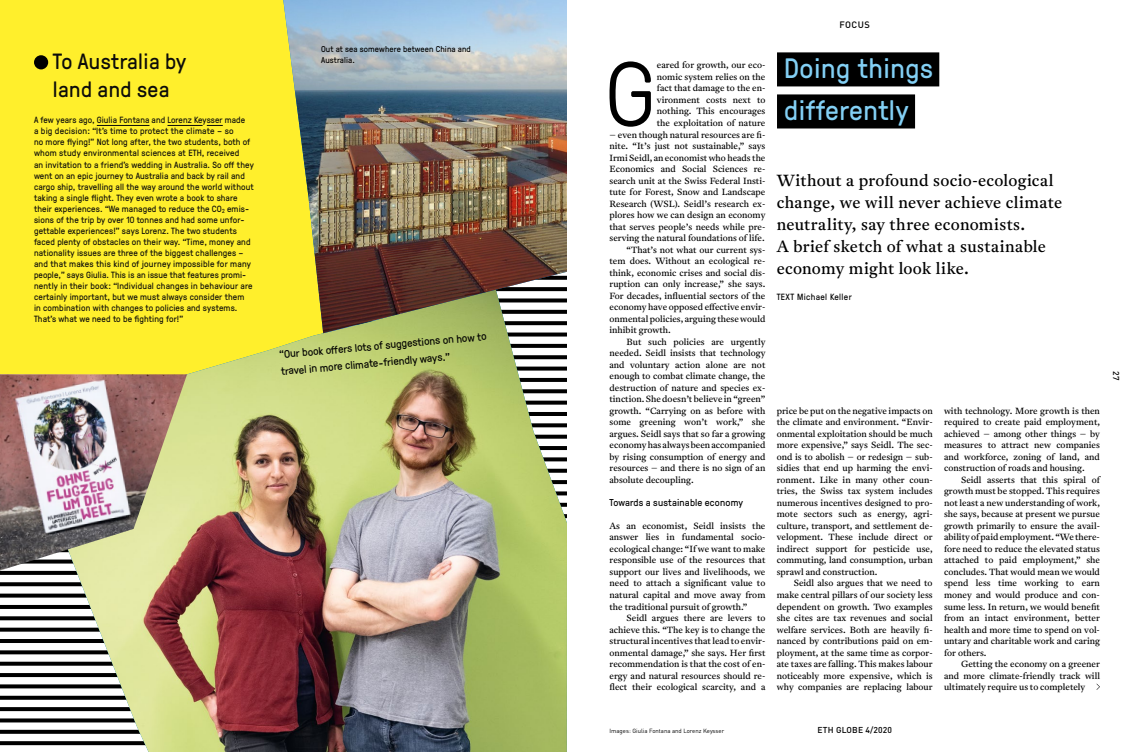
<style>
.page{position:relative;width:1134px;height:752px;background:#fff}
.page>*{position:absolute;margin:0;border:0;box-sizing:border-box;transform-origin:0 0}
.t1{font:300 91px "GT Pressura";color:#000}
.t2{font:28px/42px "GT Pressura";letter-spacing:.02em;color:#83d0f5}
.t3{font:22px/28px "GT Pressura";letter-spacing:.02em;color:#0c0c0a}
.t4{font:16px/22px "Antwerp";letter-spacing:.015em;color:#000}
.t5{font:11px/17px "GT Pressura";color:#000}
.t6{font:10px "GT Pressura";letter-spacing:.02em;color:#000}
.t7{font:500 9.2px "DIN Pro";letter-spacing:.045em;color:#000}
.t8{font:9px/11px "GT Pressura";letter-spacing:.015em;color:#0c0c0a}
.t9{font:9px "GT Pressura";letter-spacing:.04em;color:#000}
.t10{font:8.9px/11.5px "Antwerp";color:#000;text-align:justify}
.t11{font:8.5px/11.5px "GT Pressura";letter-spacing:.015em;color:#000}
.t12{font:500 8.5px "DIN Pro";letter-spacing:.02em;color:#000}
.t13{font:6px "DIN Pro";color:#000}
.s1{color:#000}
</style>
<div class="page">
<svg style="left:0;top:741px;width:64px;height:3px"></svg>
<svg style="left:0;top:729px;width:64px;height:4px"></svg>
<svg style="left:0;top:718px;width:64px;height:4px"></svg>
<svg style="left:0;top:707px;width:64px;height:3px"></svg>
<svg style="left:0;top:695px;width:64px;height:4px"></svg>
<svg style="left:0;top:684px;width:64px;height:4px"></svg>
<svg style="left:0;top:673px;width:64px;height:3px"></svg>
<svg style="left:0;top:661px;width:64px;height:4px"></svg>
<svg style="left:0;top:650px;width:64px;height:4px"></svg>
<svg style="left:0;top:639px;width:64px;height:3px"></svg>
<svg style="left:0;top:627px;width:64px;height:4px"></svg>
<svg style="left:0;top:616px;width:64px;height:4px"></svg>
<svg style="left:0;top:604px;width:64px;height:4px"></svg>
<svg style="left:0;top:593px;width:64px;height:4px"></svg>
<svg style="left:0;top:582px;width:64px;height:4px"></svg>
<svg style="left:0;top:570px;width:64px;height:4px"></svg>
<div style="left:0;top:0;width:283px;height:374px;background:#ffef2c"></div>
<img style="left:64px;top:288px;width:503px;height:463px">
<img style="left:283px;top:0;width:284px;height:333px">
<img style="left:0;top:374px;width:187px;height:196px">
<hr style="left:97px;top:125px;width:52px;height:1px;background:#0c0c0a">
<hr style="left:167px;top:125px;width:36px;height:1px;background:#0c0c0a">
<svg style="left:207px;top:125px;width:16px;height:1px"></svg>
<div style="left:34px;top:55px;width:14px;height:14px;background:#000;border-radius:50%"></div>
<div style="left:777px;top:52px;width:162px;height:34px;background:#000"></div>
<div style="left:777px;top:94px;width:138px;height:34px;background:#000"></div>
<h3 class="t3" style="left:53px;top:46px;width:135px">To Australia by land and sea</h3>
<p class="t8" style="left:34px;top:114px;width:221px">A few years ago, Giulia Fontana and Lorenz Keysser made<br>a big decision: “It’s time to protect the climate – so<br>no more flying!” Not long after, the two students, both of whom study environmental sciences at ETH, received<br>an invitation to a friend’s wedding in Australia. So off they went on an epic journey to Australia and back by rail and cargo ship, travelling all the way around the world without taking a single flight. They even wrote a book to share their experiences. “We managed to reduce the CO<sub>2</sub> emis&shy;sions of the trip by over 10 tonnes and had some unfor&shy;gettable experiences!” says Lorenz. The two students faced plenty of obstacles on their way. “Time, money and nationality issues are three of the biggest challenges – and that makes this kind of journey impossible for many people,” says Giulia. This is an issue that features promi&shy;nently in their book: “Individual changes in behaviour are certainly important, but we must always consider them<br>in combination with changes to policies and systems.<br>That’s what we need to be fighting for!”</p>
<p class="t11" style="left:321px;top:43px;width:151px">Out at sea somewhere between China and<br>Australia.</p>
<p class="t5" style="left:279px;top:345px;width:209px;rotate:-5deg">“Our book off ers lots of suggestions on how to travel in more climate-friendly ways.”</p>
<p class="t7" style="left:839px;top:18px;width:32px">FOCUS</p>
<h1 class="t1" style="left:605px;top:29px;width:51px">G</h1>
<p class="t10" style="left:657px;top:60px;width:110px">eared for growth, our eco&shy;nomic system relies on the fact that damage to the en&shy;vironment costs next to nothing. This encourages the exploitation of nature</p>
<p class="t10" style="left:609px;top:129px;width:157px">– even though natural resources are fi-</p>
<p class="t10" style="left:609px;top:140px;width:157px">nite. “It’s just not sustainable,” says</p>
<p class="t10" style="left:609px;top:152px;width:157px">Irmi Seidl, an economist who heads the</p>
<p class="t10" style="left:609px;top:163px;width:157px">Economics and Social Sciences re-</p>
<p class="t10" style="left:609px;top:175px;width:157px">search unit at the Swiss Federal Insti-</p>
<p class="t10" style="left:609px;top:186px;width:157px">tute for Forest, Snow and Landscape</p>
<p class="t10" style="left:609px;top:198px;width:157px">Research (WSL). Seidl’s research ex-</p>
<p class="t10" style="left:609px;top:209px;width:157px">plores how we can design an economy</p>
<p class="t10" style="left:609px;top:221px;width:157px">that serves people’s needs while pre-</p>
<p class="t10" style="left:609px;top:232px;width:157px">serving the natural foundations of life.</p>
<p class="t10" style="left:626px;top:244px;width:140px">“That’s not what our current sys-</p>
<p class="t10" style="left:609px;top:255px;width:157px">tem does. Without an ecological re-</p>
<p class="t10" style="left:609px;top:267px;width:157px">think, economic crises and social dis-</p>
<p class="t10" style="left:609px;top:278px;width:157px">ruption can only increase,” she says.</p>
<p class="t10" style="left:609px;top:290px;width:157px">For decades, influential sectors of the</p>
<p class="t10" style="left:609px;top:301px;width:156px">economy have opposed effective envir-</p>
<p class="t10" style="left:609px;top:313px;width:157px">onmental policies, arguing these would</p>
<p class="t10" style="left:609px;top:324px;width:63px">inhibit growth.</p>
<p class="t10" style="left:626px;top:336px;width:140px">But such policies are urgently</p>
<p class="t10" style="left:609px;top:347px;width:157px">needed. Seidl insists that technology</p>
<p class="t10" style="left:609px;top:359px;width:157px">and voluntary action alone are not</p>
<p class="t10" style="left:609px;top:370px;width:157px">enough to combat climate change, the</p>
<p class="t10" style="left:609px;top:382px;width:157px">destruction of nature and species ex-</p>
<p class="t10" style="left:609px;top:393px;width:157px">tinction. She doesn’t believe in “green”</p>
<p class="t10" style="left:609px;top:405px;width:157px">growth. “Carrying on as before with</p>
<p class="t10" style="left:609px;top:416px;width:157px">some greening won’t work,” she</p>
<p class="t10" style="left:609px;top:428px;width:157px">argues. Seidl says that so far a growing</p>
<p class="t10" style="left:609px;top:439px;width:157px">economy has always been accompanied</p>
<p class="t10" style="left:609px;top:451px;width:157px">by rising consumption of energy and</p>
<p class="t10" style="left:609px;top:462px;width:157px">resources – and there is no sign of an</p>
<p class="t10" style="left:609px;top:474px;width:86px">absolute decoupling.</p>
<p class="t6" style="left:609px;top:495px;width:135px">Towards a sustainable economy</p>
<p class="t10" style="left:609px;top:520px;width:157px">As an economist, Seidl insists the answer lies in fundamental socio&shy;ecological change: “If we want to make responsible use of the resources that support our lives and livelihoods, we need to attach a significant value to natural capital and move away from the traditional pursuit of growth.”</p>
<p class="t10" style="left:609px;top:612px;width:157px;text-align:left;text-indent:17px">Seidl argues there are levers to achieve this. “The key is to change the structural incentives that lead to envir&shy;onmental damage,” she says. Her first recommendation is that the cost of en&shy;ergy and natural resources should re&shy;flect their ecological scarcity, and a</p>
<h2 class="t2" style="left:784px;top:45px;width:157px">Doing things<span class="s1">i </span>differently<span class="s1">i</span></h2>
<h3 class="t4" style="left:777px;top:169px;width:287px">Without a profound socio-ecological change, we will never achieve climate neutrality, say three economists.<br>A brief sketch of what a sustainable economy might look like.</h3>
<p class="t9" style="left:777px;top:290px;width:77px">TEXT Michael Keller</p>
<p class="t10" style="left:777px;top:405px;width:157px;text-align:left">price be put on the negative impacts on the climate and environment. “Envir&shy;onmental exploitation should be much more expensive,” says Seidl. The sec&shy;ond is to abolish – or redesign – sub&shy;sidies that end up harming the envi&shy;ronment. Like in many other coun&shy;tries, the Swiss tax system includes numerous incentives designed to pro&shy;mote sectors such as energy, agri&shy;culture, transport, and settlement de&shy;velopment. These include direct or indirect support for pesticide use, commuting, land consumption, urban sprawl and construction.</p>
<p class="t10" style="left:777px;top:577px;width:157px;text-align:left;text-indent:17px">Seidl also argues that we need to make central pillars of our society less dependent on growth. Two examples she cites are tax revenues and social welfare services. Both are heavily fi&shy;nanced by contributions paid on em&shy;ployment, at the same time as corpor&shy;ate taxes are falling. This makes labour noticeably more expensive, which is why companies are replacing labour</p>
<p class="t10" style="left:944px;top:405px;width:157px">with technology. More growth is then required to create paid employment, achieved – among other things – by measures to attract new companies and workforce, zoning of land, and construction of roads and housing.</p>
<p class="t10" style="left:944px;top:474px;width:157px;text-align:left;text-indent:17px">Seidl asserts that this spiral of growth must be stopped. This requires not least a new understanding of work, she says, because at present we pursue growth primarily to ensure the avail&shy;ability of paid employment. “We there&shy;fore need to reduce the elevated status attached to paid employment,” she concludes. That would mean we would spend less time working to earn money and would produce and con&shy;sume less. In return, we would benefit from an intact environment, better health and more time to spend on vol&shy;untary and charitable work and caring for others.</p>
<p class="t10" style="left:944px;top:658px;width:157px;text-indent:17px">Getting the economy on a greener and more climate-friendly track will ultimately require us to completely</p>
<p class="t12" style="left:1123px;top:371px;width:11px;rotate:90deg">27</p>
<p class="t13" style="left:609px;top:726px;width:116px">Images: Giulia Fontana and Lorenz Keysser</p>
<p class="t12" style="left:817px;top:723px;width:76px">ETH GLOBE 4/2020</p>
</div>
